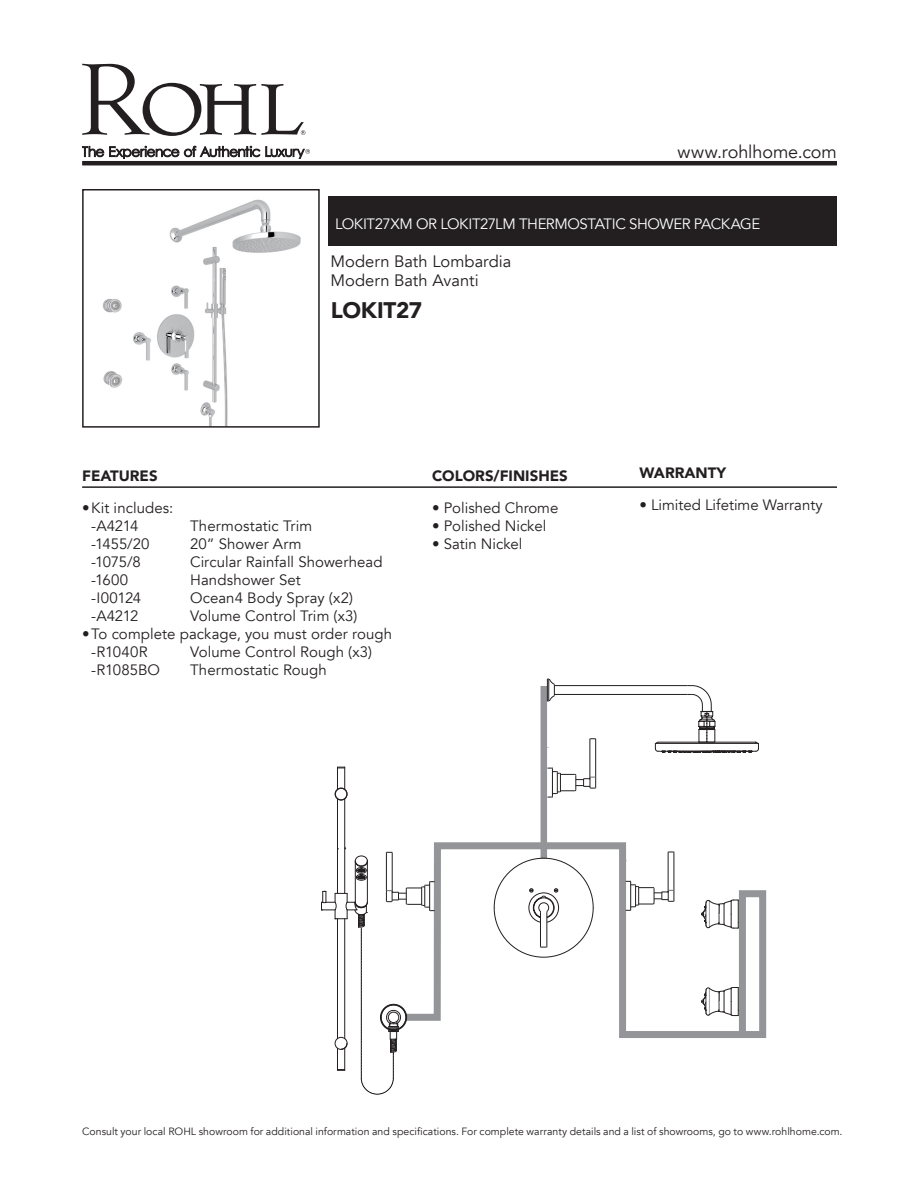
<style>
.page{position:relative;width:918px;height:1188px;background:#fff}
.page>*{position:absolute;margin:0;border:0;box-sizing:border-box;transform-origin:0 0}
.Product_Info_Nest{font:900 22.5px "Avenir";letter-spacing:-.015em;color:#231f20}
.t1{font:18px "Avenir";letter-spacing:-.005em;color:#231f20}
.t2{font:16.5px "Avenir";color:#231f20}
.Product_Info_Nest-2{font:15px "Avenir";letter-spacing:.005em;color:#231f20}
.Product_Title_Bar{font:15px "Avenir";letter-spacing:-.03em;color:#fff}
.t3{font:900 15px "Avenir";color:#231f20}
.t4{font:10.5px "Avenir";color:#231f20}
</style>
<div class="page">
<svg style="left:82px;top:146px;width:178px;height:13px"></svg>
<svg style="left:82px;top:64px;width:223px;height:72px"></svg>
<svg style="left:266px;top:146px;width:44px;height:13px"></svg>
<hr style="left:82px;top:161px;width:755px;height:4px;background:#231f20">
<div style="left:328px;top:196px;width:509px;height:50px;background:#231f20"></div>
<img style="left:102px;top:199px;width:199px;height:226px">
<div style="left:82px;top:189px;width:238px;height:239px;border:2px solid #231f20"></div>
<hr style="left:82px;top:486px;width:755px;height:2px;background:#231f20">
<svg style="left:434px;top:839px;width:333px;height:199px"></svg>
<div style="left:541px;top:686px;width:6px;height:173px;background:#939598"></div>
<svg style="left:701px;top:899px;width:38px;height:30px"></svg>
<svg style="left:701px;top:987px;width:38px;height:30px"></svg>
<hr style="left:673px;top:852px;width:1px;height:49px;background:#231f20">
<hr style="left:668px;top:852px;width:1px;height:40px;background:#231f20">
<svg style="left:667px;top:851px;width:8px;height:2px"></svg>
<svg style="left:626px;top:880px;width:49px;height:31px"></svg>
<hr style="left:595px;top:739px;width:1px;height:49px;background:#231f20">
<hr style="left:589px;top:739px;width:1px;height:40px;background:#231f20">
<svg style="left:589px;top:738px;width:8px;height:2px"></svg>
<svg style="left:547px;top:767px;width:50px;height:31px"></svg>
<hr style="left:386px;top:853px;width:1px;height:48px;background:#231f20">
<hr style="left:392px;top:853px;width:1px;height:39px;background:#231f20">
<svg style="left:385px;top:851px;width:8px;height:3px"></svg>
<hr style="left:540px;top:912px;width:1px;height:35px;background:#231f20">
<hr style="left:546px;top:912px;width:1px;height:35px;background:#231f20">
<svg style="left:540px;top:946px;width:8px;height:2px"></svg>
<svg style="left:528px;top:888px;width:32px;height:35px"></svg>
<hr style="left:568px;top:694px;width:119px;height:1px;background:#231f20">
<hr style="left:554px;top:685px;width:134px;height:1px;background:#231f20">
<svg style="left:546px;top:678px;width:22px;height:24px"></svg>
<svg style="left:654px;top:685px;width:105px;height:68px"></svg>
<hr style="left:337px;top:799px;width:1px;height:94px;background:#231f20">
<hr style="left:344px;top:799px;width:1px;height:94px;background:#231f20">
<div style="left:335px;top:788px;width:13px;height:13px;border:1px solid #231f20;border-radius:50%"></div>
<svg style="left:337px;top:767px;width:8px;height:22px"></svg>
<div style="left:335px;top:788px;width:12px;height:12px;border:1px solid #231f20;border-radius:50%"></div>
<div style="left:355px;top:855px;width:13px;height:11px;border:1px solid #231f20;border-radius:50%"></div>
<svg style="left:321px;top:860px;width:115px;height:235px"></svg>
<p class="t1" style="left:678px;top:141px;width:161px">www.rohlhome.com</p>
<p class="Product_Title_Bar" style="left:335px;top:215px;width:427px">LOKIT27XM OR LOKIT27LM THERMOSTATIC SHOWER PACKAGE</p>
<p class="t2" style="left:330px;top:251px;width:182px">Modern Bath Lombardia</p>
<p class="t2" style="left:330px;top:271px;width:150px">Modern Bath Avanti</p>
<p class="Product_Info_Nest" style="left:331px;top:291px;width:93px">LOKIT27</p>
<p class="t3" style="left:82px;top:463px;width:77px">FEATURES</p>
<p class="Product_Info_Nest-2" style="left:82px;top:499px;width:93px">•Kit includes:</p>
<p class="Product_Info_Nest-2" style="left:91px;top:517px;width:49px">-A4214</p>
<p class="Product_Info_Nest-2" style="left:190px;top:517px;width:124px">Thermostatic Trim</p>
<p class="Product_Info_Nest-2" style="left:91px;top:535px;width:60px">-1455/20</p>
<p class="Product_Info_Nest-2" style="left:190px;top:535px;width:113px">20” Shower Arm</p>
<p class="Product_Info_Nest-2" style="left:91px;top:553px;width:51px">-1075/8</p>
<p class="Product_Info_Nest-2" style="left:190px;top:553px;width:194px">Circular Rainfall Showerhead</p>
<p class="Product_Info_Nest-2" style="left:91px;top:571px;width:39px">-1600</p>
<p class="Product_Info_Nest-2" style="left:190px;top:571px;width:112px">Handshower Set</p>
<p class="Product_Info_Nest-2" style="left:91px;top:589px;width:52px">-I00124</p>
<p class="Product_Info_Nest-2" style="left:190px;top:589px;width:164px">Ocean4 Body Spray (x2)</p>
<p class="Product_Info_Nest-2" style="left:91px;top:607px;width:49px">-A4212</p>
<p class="Product_Info_Nest-2" style="left:190px;top:607px;width:169px">Volume Control Trim (x3)</p>
<p class="Product_Info_Nest-2" style="left:82px;top:625px;width:312px">•To complete package, you must order rough</p>
<p class="Product_Info_Nest-2" style="left:91px;top:643px;width:58px">-R1040R</p>
<p class="Product_Info_Nest-2" style="left:190px;top:643px;width:183px">Volume Control Rough (x3)</p>
<p class="Product_Info_Nest-2" style="left:91px;top:661px;width:70px">-R1085BO</p>
<p class="Product_Info_Nest-2" style="left:190px;top:661px;width:138px">Thermostatic Rough</p>
<p class="t3" style="left:432px;top:463px;width:137px">COLORS/FINISHES</p>
<p class="Product_Info_Nest-2" style="left:432px;top:499px;width:128px">• Polished Chrome</p>
<p class="Product_Info_Nest-2" style="left:432px;top:517px;width:116px">• Polished Nickel</p>
<p class="Product_Info_Nest-2" style="left:432px;top:535px;width:92px">• Satin Nickel</p>
<p class="t3" style="left:639px;top:460px;width:88px">WARRANTY</p>
<p class="Product_Info_Nest-2" style="left:639px;top:496px;width:185px">• Limited Lifetime Warranty</p>
<p class="t4" style="left:82px;top:1125px;width:762px">Consult your local ROHL showroom for additional information and specifications. For complete warranty details and a list of showrooms, go to www.rohlhome.com.</p>
</div>
